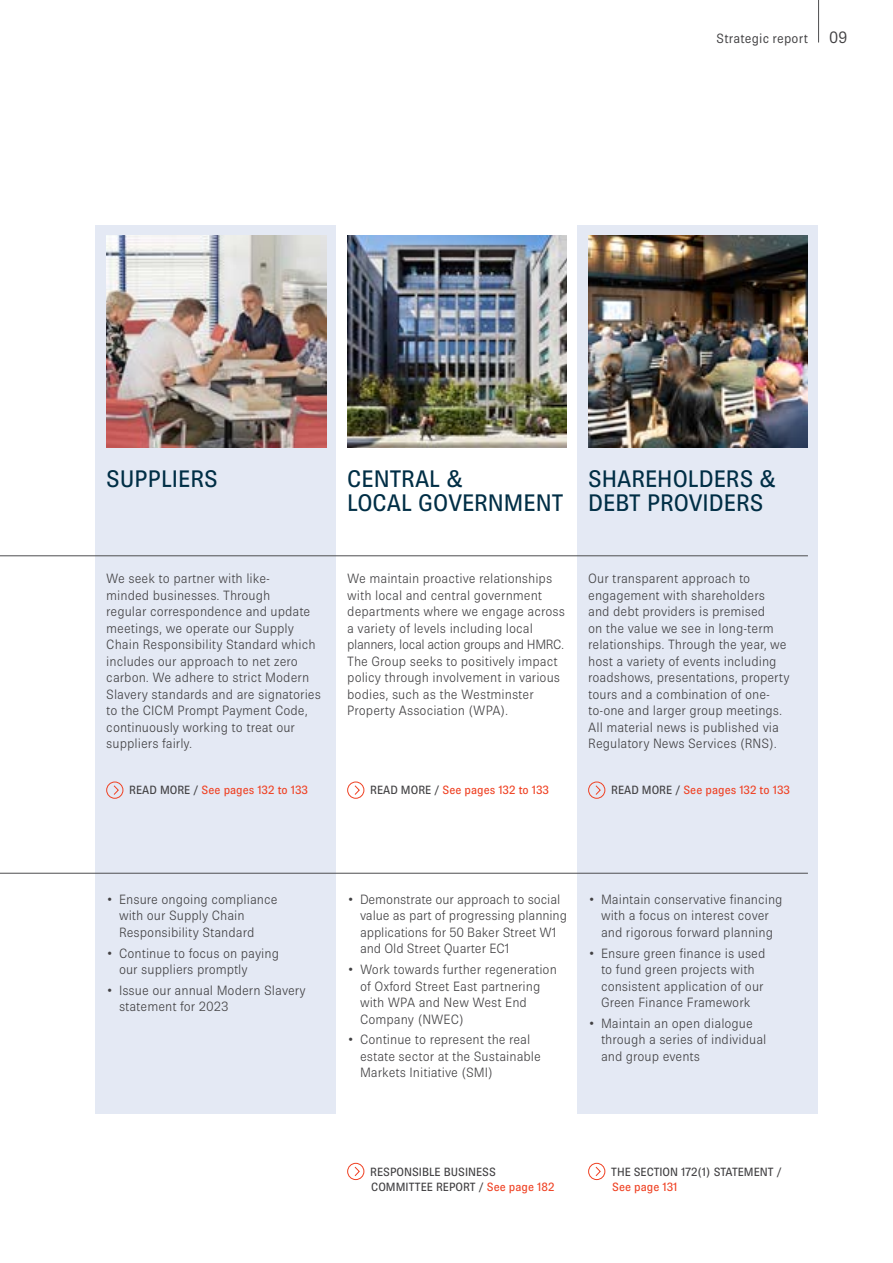
<style>
.page{position:relative;width:893px;height:1263px;background:#fff}
.page>*{position:absolute;margin:0;border:0;box-sizing:border-box;transform-origin:0 0}
.t1{font:500 24px/24px "Brown Pro";color:#002e45}
.t2{font:16.5px "Brown Pro";color:#414042}
.t3{font:300 13.5px/16.5px "Brown Pro";color:#414042}
.t4{font:13.5px "Brown Pro";letter-spacing:.01em;color:#414042}
.t5{font:500 12px "Brown Pro";color:#ef4123}
.t6{font:500 12px/15px "Brown Pro";color:#414042}
.s1{color:#414042}
.s2{color:#ef4123}
</style>
<div class="page">
<div style="left:578px;top:225px;width:240px;height:888px;background:#e4e9f4"></div>
<div style="left:96px;top:225px;width:240px;height:888px;background:#e4e9f4"></div>
<hr style="left:0;top:873px;width:808px;height:1px;background:#4d4d4f">
<hr style="left:0;top:555px;width:808px;height:1px;background:#4d4d4f">
<img style="left:588px;top:235px;width:220px;height:213px">
<img style="left:106px;top:235px;width:220px;height:213px">
<img style="left:347px;top:235px;width:220px;height:213px">
<div style="left:106px;top:782px;width:17px;height:17px;border:1px solid #ef4123;border-radius:50%"></div>
<svg style="left:113px;top:785px;width:6px;height:10px"></svg>
<div style="left:347px;top:782px;width:17px;height:17px;border:1px solid #ef4123;border-radius:50%"></div>
<svg style="left:354px;top:785px;width:6px;height:10px"></svg>
<div style="left:588px;top:782px;width:17px;height:17px;border:1px solid #ef4123;border-radius:50%"></div>
<svg style="left:595px;top:785px;width:6px;height:10px"></svg>
<div style="left:588px;top:1163px;width:17px;height:17px;border:1px solid #ef4123;border-radius:50%"></div>
<svg style="left:595px;top:1166px;width:6px;height:10px"></svg>
<div style="left:347px;top:1163px;width:17px;height:17px;border:1px solid #ef4123;border-radius:50%"></div>
<svg style="left:354px;top:1166px;width:6px;height:10px"></svg>
<hr style="left:818px;top:0;width:1px;height:43px;background:#4d4d4f">
<p class="t4" style="left:717px;top:30px;width:93px">Strategic report</p>
<p class="t2" style="left:829px;top:28px;width:20px">09</p>
<h1 class="t1" style="left:106px;top:467px;width:113px">SUPPLIERS</h1>
<h1 class="t1" style="left:347px;top:467px;width:217px">CENTRAL &amp;<br>LOCAL GOVERNMENT</h1>
<h1 class="t1" style="left:588px;top:467px;width:190px">SHAREHOLDERS &amp;<br>DEBT PROVIDERS</h1>
<p class="t3" style="left:106px;top:570px;width:216px">We seek to partner with like-<br>minded businesses. Through<br>regular correspondence and update meetings, we operate our Supply<br>Chain Responsibility Standard which includes our approach to net zero carbon. We adhere to strict Modern<br>Slavery standards and are signatories to the CICM Prompt Payment Code, continuously working to treat our suppliers fairly.</p>
<p class="t3" style="left:347px;top:570px;width:219px">We maintain proactive relationships with local and central government departments where we engage across a variety of levels including local planners, local action groups and HMRC.<br>The Group seeks to positively impact policy through involvement in various bodies, such as the Westminster Property Association (WPA).</p>
<p class="t3" style="left:588px;top:570px;width:203px">Our transparent approach to engagement with shareholders and debt providers is premised<br>on the value we see in long-term relationships. Through the year, we host a variety of events including roadshows, presentations, property tours and a combination of one&shy;to-one and larger group meetings.<br>All material news is published via<br>Regulatory News Services (RNS).</p>
<p class="t5" style="left:129px;top:784px;width:180px"><span class="s1">READ MORE /</span> See pages 132 to 133</p>
<p class="t5" style="left:370px;top:784px;width:180px"><span class="s1">READ MORE /</span> See pages 132 to 133</p>
<p class="t5" style="left:611px;top:784px;width:180px"><span class="s1">READ MORE /</span> See pages 132 to 133</p>
<p class="t3" style="left:119px;top:891px;width:160px;text-indent:-13px">• Ensure ongoing compliance with our Supply Chain<br>Responsibility Standard</p>
<p class="t3" style="left:119px;top:944px;width:161px;text-indent:-13px">• Continue to focus on paying our suppliers promptly</p>
<p class="t3" style="left:119px;top:982px;width:188px;text-indent:-13px">• Issue our annual Modern Slavery statement for 2023</p>
<p class="t3" style="left:360px;top:891px;width:208px;text-indent:-13px">• Demonstrate our approach to social value as part of progressing planning applications for 50 Baker Street W1 and Old Street Quarter EC1</p>
<p class="t3" style="left:360px;top:961px;width:198px;text-indent:-13px">• Work towards further regeneration of Oxford Street East partnering with WPA and New West End<br>Company (NWEC)</p>
<p class="t3" style="left:360px;top:1031px;width:182px;text-indent:-13px">• Continue to represent the real estate sector at the Sustainable<br>Markets Initiative (SMI)</p>
<p class="t3" style="left:588px;top:891px;width:196px;text-align:center">• Maintain conservative financing with a focus on interest cover<br>and rigorous forward planning</p>
<p class="t3" style="left:601px;top:944px;width:166px;text-indent:-13px">• Ensure green finance is used to fund green projects with consistent application of our<br>Green Finance Framework</p>
<p class="t3" style="left:601px;top:1015px;width:167px;text-indent:-13px">• Maintain an open dialogue through a series of individual and group events</p>
<p class="t6" style="left:370px;top:1164px;width:186px">RESPONSIBLE BUSINESS<br>COMMITTEE REPORT / <span class="s2">See page 182</span></p>
<p class="t6" style="left:611px;top:1164px;width:172px">THE SECTION 172(1) STATEMENT /</p>
<p class="t5" style="left:612px;top:1180px;width:67px">See page 131</p>
</div>
